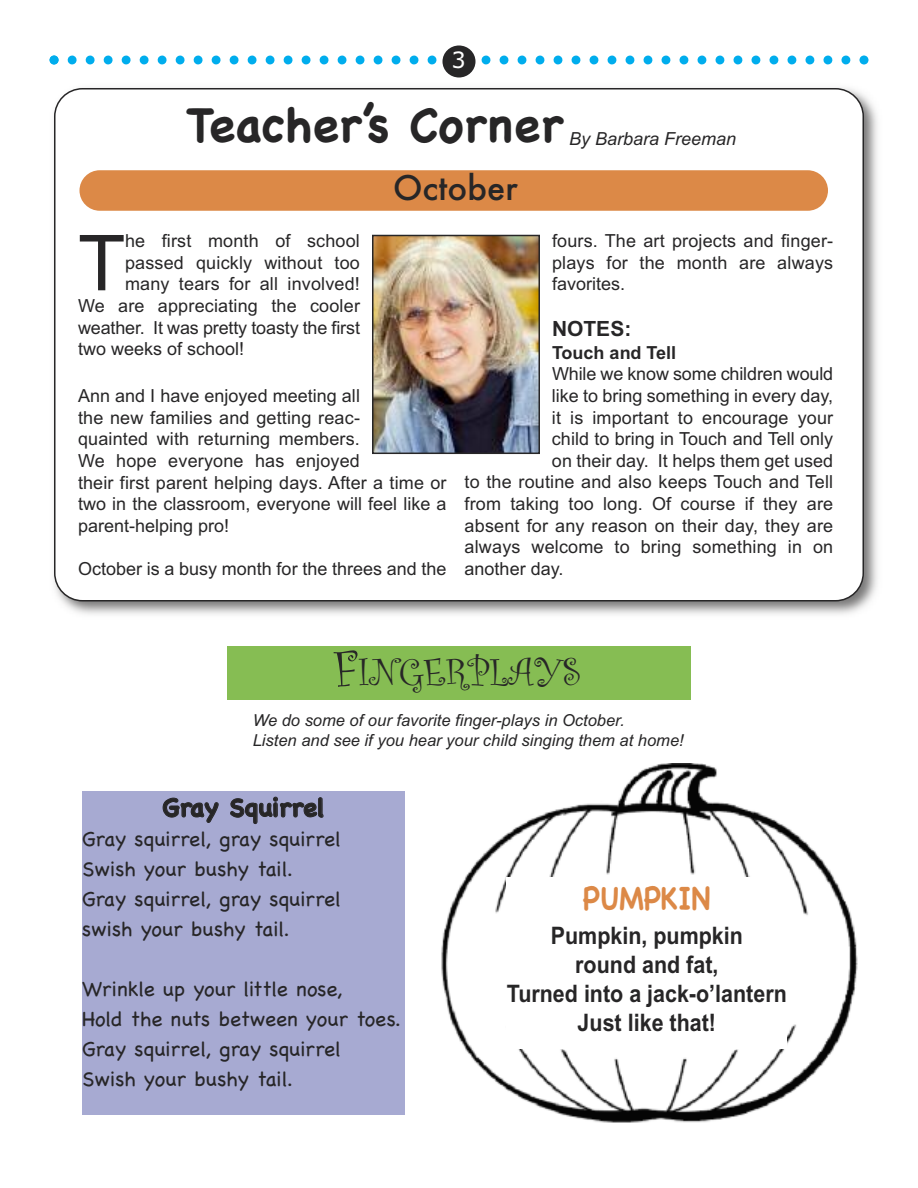
<style>
.page{position:relative;width:918px;height:1188px;background:#fff}
.page>*{position:absolute;margin:0;border:0;box-sizing:border-box;transform-origin:0 0}
.t1{font:77.25px "Arial";color:#272627}
.t2{font:700 48px "Chalkboard";color:#272627}
.t3{font:40.5px "Curlz";color:#272627}
.t4{font:500 33px "Futura";color:#272627}
.t5{font:700 32.1px "Chalkboard";color:#dc8947;scale:.89 1}
.t6{font:700 25.5px "Chalkboard";color:#272627}
.t7{font:700 24.15px/29px "Arial";color:#272627;text-align:center;scale:.89 1}
.t8{font:22.5px "Verdana";color:#fff}
.t9{font:21px/30px "Chalkboard";color:#272627}
.t10{font:700 21px "Arial";color:#272627}
.t11{font:18px/21.6px "Arial";letter-spacing:.01em;color:#272627}
.t12{font:18px "Arial";letter-spacing:-.01em;color:#272627}
.t13{font:italic 18px "Arial";color:#272627}
.t14{font:700 18px "Arial";color:#272627}
.t15{font:italic 16.5px/19.8px "Arial";color:#272627}
.s1{font-size:54px}
</style>
<div class="page">
<img style="left:62px;top:95px;width:816px;height:520px">
<svg style="left:54px;top:88px;width:810px;height:514px"></svg>
<svg style="left:50px;top:56px;width:818px;height:8px"></svg>
<div style="left:442px;top:45px;width:34px;height:33px;background:#272627;border-radius:50%"></div>
<div style="left:176px;top:94px;width:398px;height:66px;background:#fff"></div>
<img style="left:375px;top:238px;width:162px;height:213px">
<div style="left:372px;top:235px;width:168px;height:219px;border:2px solid #272627"></div>
<div style="left:227px;top:646px;width:463px;height:54px;background:#86bd53"></div>
<div style="left:80px;top:170px;width:748px;height:41px;background:#dc8947;border-radius:20px"></div>
<img style="left:441px;top:764px;width:417px;height:359px">
<div style="left:507px;top:878px;width:280px;height:171px;background:#fff"></div>
<div style="left:82px;top:792px;width:323px;height:323px;background:#a7aad2"></div>
<p class="t8" style="left:452px;top:48px;width:16px">3</p>
<h2 class="t2" style="left:186px;top:96px;width:378px">Teacher’s Corner</h2>
<p class="t13" style="left:569px;top:128px;width:169px">By Barbara Freeman</p>
<h3 class="t4" style="left:393px;top:169px;width:126px">October</h3>
<h1 class="t1" style="left:78px;top:218px;width:49px">T</h1>
<p class="t11" style="left:125px;top:230px;width:236px">he first month of school</p>
<p class="t11" style="left:125px;top:252px;width:236px">passed quickly without too</p>
<p class="t11" style="left:125px;top:273px;width:236px">many tears for all involved!</p>
<p class="t11" style="left:78px;top:295px;width:283px">We are appreciating the cooler</p>
<p class="t12" style="left:78px;top:317px;width:284px">weather. It was pretty toasty the first</p>
<p class="t11" style="left:78px;top:338px;width:168px">two weeks of school!</p>
<p class="t11" style="left:78px;top:385px;width:370px">Ann and I have enjoyed meeting all<br>the new families and getting reac-<br>quainted with returning members.<br>We hope everyone has enjoyed<br>their first parent helping days. After a time or two in the classroom, everyone will feel like a parent-helping pro!</p>
<p class="t11" style="left:78px;top:558px;width:370px">October is a busy month for the threes and the</p>
<p class="t11" style="left:552px;top:230px;width:283px;text-align:justify">fours. The art projects and finger&shy;plays for the month are always favorites.</p>
<p class="t10" style="left:552px;top:316px;width:81px">NOTES:</p>
<p class="t14" style="left:552px;top:342px;width:126px">Touch and Tell</p>
<p class="t12" style="left:552px;top:364px;width:283px">While we know some children would</p>
<p class="t11" style="left:552px;top:385px;width:283px">like to bring something in every day,</p>
<p class="t11" style="left:552px;top:406px;width:283px">it is important to encourage your</p>
<p class="t11" style="left:552px;top:428px;width:283px">child to bring in Touch and Tell only</p>
<p class="t11" style="left:552px;top:450px;width:283px">on their day. It helps them get used</p>
<p class="t11" style="left:465px;top:471px;width:370px">to the routine and also keeps Touch and Tell</p>
<p class="t11" style="left:465px;top:493px;width:370px">from taking too long. Of course if they are</p>
<p class="t11" style="left:465px;top:514px;width:370px">absent for any reason on their day, they are</p>
<p class="t11" style="left:465px;top:536px;width:370px">always welcome to bring something in on</p>
<p class="t11" style="left:465px;top:558px;width:100px">another day.</p>
<h3 class="t3" style="left:334px;top:647px;width:249px"><span class="s1">F</span>INGERPLAYS</h3>
<p class="t15" style="left:253px;top:711px;width:433px">We do some of our favorite finger-plays in October.<br>Listen and see if you hear your child singing them at home!</p>
<h3 class="t6" style="left:162px;top:792px;width:164px">Gray Squirrel</h3>
<p class="t9" style="left:82px;top:825px;width:261px">Gray squirrel, gray squirrel<br>Swish your bushy tail.<br>Gray squirrel, gray squirrel swish your bushy tail.</p>
<p class="t9" style="left:82px;top:975px;width:320px">Wrinkle up your little nose,<br>Hold the nuts between your toes.<br>Gray squirrel, gray squirrel<br>Swish your bushy tail.</p>
<h3 class="t5" style="left:583px;top:879px;width:146px">PUMPKIN</h3>
<h3 class="t7" style="left:507px;top:921px;width:316px">Pumpkin, pumpkin<br>round and fat,<br>Turned into a jack-o’lantern<br>Just like that!</h3>
</div>
